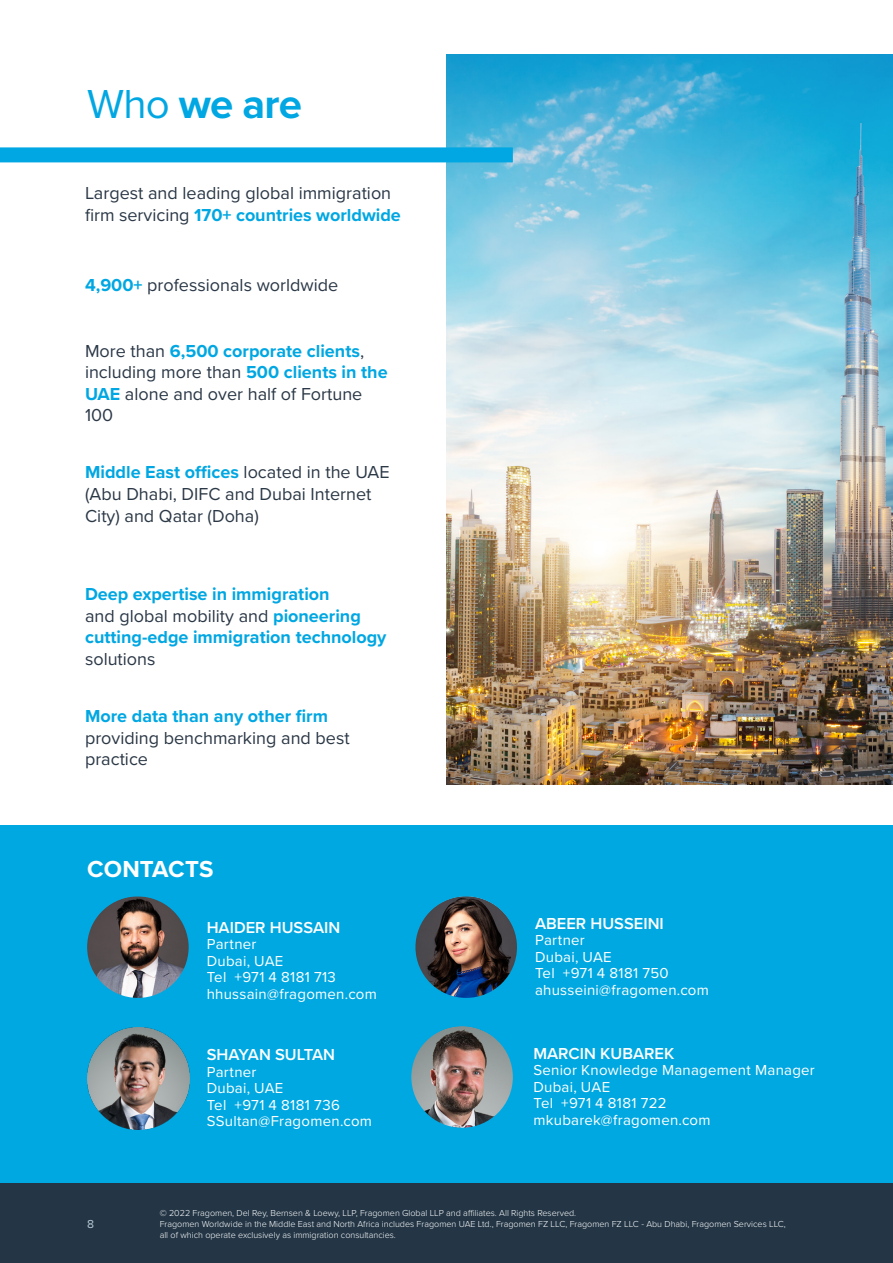
<style>
.page{position:relative;width:893px;height:1263px;background:#fff}
.page>*{position:absolute;margin:0;border:0;box-sizing:border-box;transform-origin:0 0}
.t1{font:700 42px "Proxima Nova";color:#00a7e2}
.t2{font:700 24px "Proxima Nova";letter-spacing:-.005em;color:#fff}
.t3{font:18px/21.6px "Proxima Nova";color:#2b3847}
.t4{font:18px/21.6px "Proxima Nova";color:#2b3846}
.t5{font:700 18px/21.6px "Proxima Nova";color:#00a7e2}
.t6{font:600 16.5px "Proxima Nova";color:#fff}
.t7{font:15px/16.5px "Proxima Nova";letter-spacing:.02em;color:#fff}
.t8{font:12px "Proxima Nova";color:#b7c7d3}
.t9{font:300 9px/10.8px "Proxima Nova";color:#fff}
.s1{font-weight:400}
.s2{font-weight:700;color:#00a7e2}
.s3{font-weight:400;color:#2b3847}
</style>
<div class="page">
<div style="left:0;top:1183px;width:893px;height:80px;background:#243646"></div>
<img style="left:446px;top:54px;width:447px;height:731px">
<div style="left:0;top:147px;width:513px;height:15px;background:#00a7e2"></div>
<div style="left:0;top:825px;width:893px;height:358px;background:#00a8e2"></div>
<img style="left:87px;top:896px;width:102px;height:102px;border-radius:50px">
<img style="left:415px;top:896px;width:102px;height:102px;border-radius:50px">
<img style="left:411px;top:1026px;width:102px;height:102px;border-radius:51px">
<img style="left:87px;top:1027px;width:103px;height:103px">
<h1 class="t1" style="left:87px;top:73px;width:216px"><span class="s1">Who</span> we are</h1>
<h3 class="t3" style="left:85px;top:182px;width:317px">Largest and leading global immigration firm servicing <span class="s2">170+ countries worldwide</span></h3>
<h3 class="t3" style="left:85px;top:274px;width:255px"><span class="s2">4,900+</span> professionals worldwide</h3>
<h3 class="t3" style="left:85px;top:339px;width:304px">More than <span class="s2">6,500 corporate clients</span>, including more than <span class="s2">500 clients in the<br>UAE</span> alone and over half of Fortune<br>100</h3>
<h3 class="t4" style="left:85px;top:461px;width:306px"><span class="s2">Middle East offices</span> located in the UAE (Abu Dhabi, DIFC and Dubai Internet<br>City) and Qatar (Doha)</h3>
<h3 class="t5" style="left:85px;top:583px;width:303px">Deep expertise in immigration<br><span class="s3">and global mobility and</span> pioneering cutting-edge immigration technology</h3>
<h3 class="t3" style="left:85px;top:647px;width:72px">solutions</h3>
<h3 class="t5" style="left:85px;top:705px;width:245px">More data than any other firm</h3>
<h3 class="t4" style="left:85px;top:726px;width:266px">providing benchmarking and best practice</h3>
<h2 class="t2" style="left:87px;top:851px;width:128px">CONTACTS</h2>
<h3 class="t6" style="left:207px;top:915px;width:135px">HAIDER HUSSAIN</h3>
<h3 class="t7" style="left:207px;top:935px;width:172px">Partner<br>Dubai, UAE<br>Tel +971 4 8181 713 hhussain@fragomen.com</h3>
<h3 class="t6" style="left:207px;top:1042px;width:130px">SHAYAN SULTAN</h3>
<h3 class="t7" style="left:207px;top:1062px;width:167px">Partner<br>Dubai, UAE<br>Tel +971 4 8181 736<br>SSultan@Fragomen.com</h3>
<h3 class="t6" style="left:535px;top:911px;width:130px">ABEER HUSSEINI</h3>
<h3 class="t7" style="left:535px;top:931px;width:175px">Partner<br>Dubai, UAE<br>Tel +971 4 8181 750 ahusseini@fragomen.com</h3>
<h3 class="t6" style="left:533px;top:1041px;width:142px">MARCIN KUBAREK</h3>
<h3 class="t7" style="left:533px;top:1061px;width:283px">Senior Knowledge Management Manager<br>Dubai, UAE<br>Tel +971 4 8181 722 mkubarek@fragomen.com</h3>
<h3 class="t8" style="left:87px;top:1215px;width:8px">8</h3>
<p class="t9" style="left:160px;top:1207px;width:628px">© 2022 Fragomen, Del Rey, Bernsen &amp; Loewy, LLP, Fragomen Global LLP and affiliates. All Rights Reserved.<br>Fragomen Worldwide in the Middle East and North Africa includes Fragomen UAE Ltd., Fragomen FZ LLC, Fragomen FZ LLC - Abu Dhabi, Fragomen Services LLC, all of which operate exclusively as immigration consultancies.</p>
</div>
